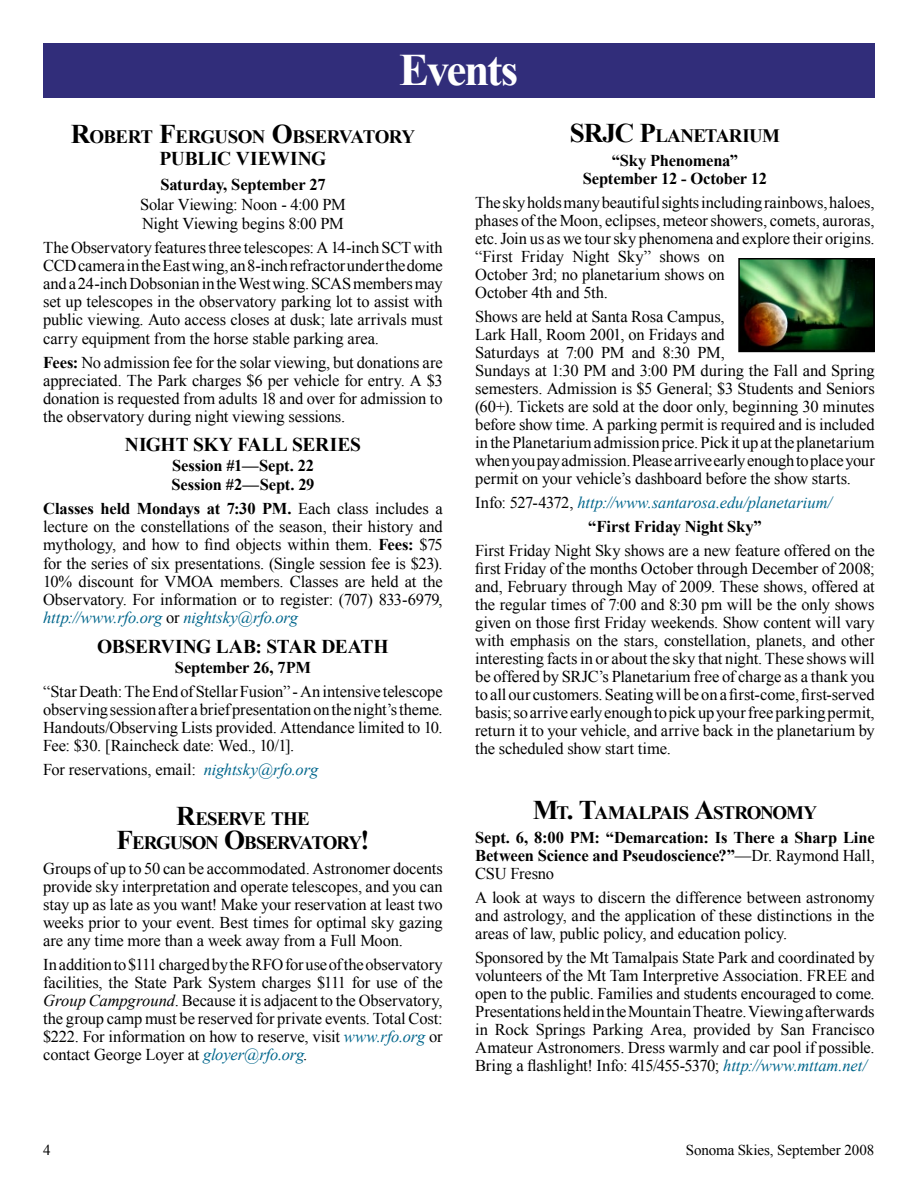
<style>
.page{position:relative;width:918px;height:1188px;background:#fff}
.page>*{position:absolute;margin:0;border:0;box-sizing:border-box;transform-origin:0 0}
.t1{font:700 45px "Times New Roman";letter-spacing:-.055em;color:#fff}
.t2{font:700 19.5px "Times New Roman";letter-spacing:-.005em;color:#000}
.t3{font:700 18.9px/24px "Times New Roman";letter-spacing:-.045em;color:#000;text-align:center}
.t4{font:700 18.9px "Times New Roman";letter-spacing:-.025em;color:#000}
.t5{font:16.5px/18px "Times New Roman";letter-spacing:-.01em;color:#000;text-align:justify}
.t6{font:700 16.5px/18px "Times New Roman";letter-spacing:-.01em;color:#000}
.t7{font:italic 16.5px/24px "Times New Roman";letter-spacing:-.005em;color:#00668c}
.t8{font:15px "Times New Roman";letter-spacing:-.01em;color:#000}
.s1{font-size:27px}
.s2{font-weight:700}
.s3{font-style:italic;color:#00668c}
.s4{font-style:italic}
.s5{font-style:normal;color:#000}
.s6{font-weight:700;font-style:normal;color:#000}
.s7{font-weight:400}
</style>
<div class="page">
<div style="left:43px;top:43px;width:832px;height:55px;background:#312d7a"></div>
<img style="left:741px;top:261px;width:131px;height:88px">
<div style="left:738px;top:258px;width:137px;height:94px;border:2px solid #000"></div>
<h1 class="t1" style="left:399px;top:39px;width:121px">Events</h1>
<p class="t3" style="left:71px;top:124px;width:345px"><span class="s1">R</span>OBERT <span class="s1">F</span>ERGUSON <span class="s1">O</span>BSERVATORY</p>
<p class="t2" style="left:160px;top:145px;width:50px">Public</p>
<p class="t2" style="left:236px;top:145px;width:92px">Viewing</p>
<p class="t6" style="left:160px;top:175px;width:167px">Saturday, September 27</p>
<p class="t5" style="left:140px;top:194px;width:207px;line-height:19.8px">Solar Viewing: Noon - 4:00 PM<br>Night Viewing begins 8:00 PM</p>
<p class="t5" style="left:43px;top:239px;width:401px">The Observatory features three telescopes: A 14-inch SCT with CCD camera in the East wing, an 8-inch refractor under the dome and a 24-inch Dobsonian in the West wing. SCAS members may set up telescopes in the observatory parking lot to assist with public viewing. Auto access closes at dusk; late arrivals must carry equipment from the horse stable parking area.</p>
<p class="t5" style="left:43px;top:353px;width:401px"><span class="s2">Fees:</span> No admission fee for the solar viewing, but donations are appreciated. The Park charges $6 per vehicle for entry. A $3 donation is requested from adults 18 and over for admission to the observatory during night viewing sessions.</p>
<p class="t2" style="left:125px;top:431px;width:137px">Night Sky Fall</p>
<p class="t2" style="left:292px;top:431px;width:23px">Series</p>
<p class="t6" style="left:171px;top:455px;width:145px;line-height:19.5px">Session #1—Sept. 22<br>Session #2—Sept. 29</p>
<p class="t5" style="left:43px;top:500px;width:401px"><span class="s2">Classes held Mondays at 7:30 PM.</span> Each class includes a lecture on the constellations of the season, their history and mythology, and how to find objects within them. <span class="s2">Fees:</span> $75 for the series of six presentations. (Single session fee is $23).<br>10% discount for VMOA members. Classes are held at the Observatory. For information or to register: (707) 833-6979, <span class="s3">http://www.rfo.org</span> or <span class="s3">nightsky@rfo.org</span></p>
<p class="t2" style="left:97px;top:633px;width:41px">Observin</p>
<p class="t2" style="left:196px;top:633px;width:95px">g Lab: Star</p>
<p class="t2" style="left:321px;top:633px;width:68px">DeaTH</p>
<p class="t6" style="left:175px;top:658px;width:138px">September 26, 7PM</p>
<p class="t5" style="left:43px;top:682px;width:401px">“Star Death: The End of Stellar Fusion” - An intensive telescope observing session after a brief presentation on the night’s theme.<br>Handouts/Observing Lists provided. Attendance limited to 10.<br>Fee: $30. [Raincheck date: Wed., 10/1].</p>
<p class="t5" style="left:43px;top:760px;width:277px">For reservations, email: <span class="s3">nightsky@rfo.org</span></p>
<p class="t3" style="left:117px;top:806px;width:254px"><span class="s1">R</span>ESERVE THE<br><span class="s1">F</span>ERGUSON <span class="s1">O</span>BSERVATORY<span class="s1">!</span></p>
<p class="t5" style="left:43px;top:859px;width:401px">Groups of up to 50 can be accommodated. Astronomer docents provide sky interpretation and operate telescopes, and you can stay up as late as you want! Make your reservation at least two weeks prior to your event. Best times for optimal sky gazing are any time more than a week away from a Full Moon.</p>
<p class="t5" style="left:43px;top:955px;width:401px">In addition to $111 charged by the RFO for use of the observatory facilities, the State Park System charges $111 for use of the <span class="s4">Group Campground</span>. Because it is adjacent to the Observatory, the group camp must be reserved for private events. Total Cost: $222. For information on how to reserve, visit <span class="s3">www.rfo.org</span> or contact George Loyer at <span class="s3">gloyer@rfo.org</span>.</p>
<p class="t4" style="left:570px;top:122px;width:211px"><span class="s1">SRJC P</span>LANETARIUM</p>
<p class="t6" style="left:583px;top:151px;width:186px;text-align:center">“Sky Phenomena”<br>September 12 - October 12</p>
<p class="t5" style="left:475px;top:193px;width:401px;text-align:left">The sky holds many beautiful sights including rainbows, haloes, phases of the Moon, eclipses, meteor showers, comets, auroras, etc. Join us as we tour sky phenomena and explore their origins. “First Friday Night Sky” shows on<br>October 3rd; no planetarium shows on<br>October 4th and 5th.</p>
<p class="t5" style="left:475px;top:307px;width:401px;text-align:left">Shows are held at Santa Rosa Campus,<br>Lark Hall, Room 2001, on Fridays and<br>Saturdays at 7:00 PM and 8:30 PM,<br>Sundays at 1:30 PM and 3:00 PM during the Fall and Spring semesters. Admission is $5 General; $3 Students and Seniors (60+). Tickets are sold at the door only, beginning 30 minutes before show time. A parking permit is required and is included in the Planetarium admission price. Pick it up at the planetarium when you pay admission. Please arrive early enough to place your permit on your vehicle’s dashboard before the show starts.</p>
<p class="t7" style="left:588px;top:490px;width:245px;text-indent:-113px"><span class="s5">Info: 527-4372,</span> http://www.santarosa.edu/planetarium/ <span class="s6">“First Friday Night Sky”</span></p>
<p class="t5" style="left:475px;top:541px;width:401px">First Friday Night Sky shows are a new feature offered on the first Friday of the months October through December of 2008; and, February through May of 2009. These shows, offered at the regular times of 7:00 and 8:30 pm will be the only shows given on those first Friday weekends. Show content will vary with emphasis on the stars, constellation, planets, and other interesting facts in or about the sky that night. These shows will be offered by SRJC’s Planetarium free of charge as a thank you to all our customers. Seating will be on a first-come, first-served basis; so arrive early enough to pick up your free parking permit, return it to your vehicle, and arrive back in the planetarium by the scheduled show start time.</p>
<p class="t3" style="left:533px;top:800px;width:270px"><span class="s1">M</span>T<span class="s1">. T</span>AMALPAIS <span class="s1">A</span>STRONOMY</p>
<p class="t6" style="left:475px;top:828px;width:401px;text-align:justify">Sept. 6, 8:00 PM: “Demarcation: Is There a Sharp Line Between Science and Pseudoscience?”<span class="s7">—Dr. Raymond Hall, CSU Fresno</span></p>
<p class="t5" style="left:475px;top:888px;width:401px">A look at ways to discern the difference between astronomy and astrology, and the application of these distinctions in the areas of law, public policy, and education policy.</p>
<p class="t5" style="left:475px;top:948px;width:401px">Sponsored by the Mt Tamalpais State Park and coordinated by volunteers of the Mt Tam Interpretive Association. FREE and open to the public. Families and students encouraged to come.<br>Presentations held in the Mountain Theatre. Viewing afterwards in Rock Springs Parking Area, provided by San Francisco Amateur Astronomers. Dress warmly and car pool if possible.<br>Bring a flashlight! Info: 415/455-5370; <span class="s3">http://www.mttam.net/</span></p>
<p class="t8" style="left:43px;top:1140px;width:9px">4</p>
<p class="t8" style="left:686px;top:1140px;width:190px">Sonoma Skies, September 2008</p>
</div>
